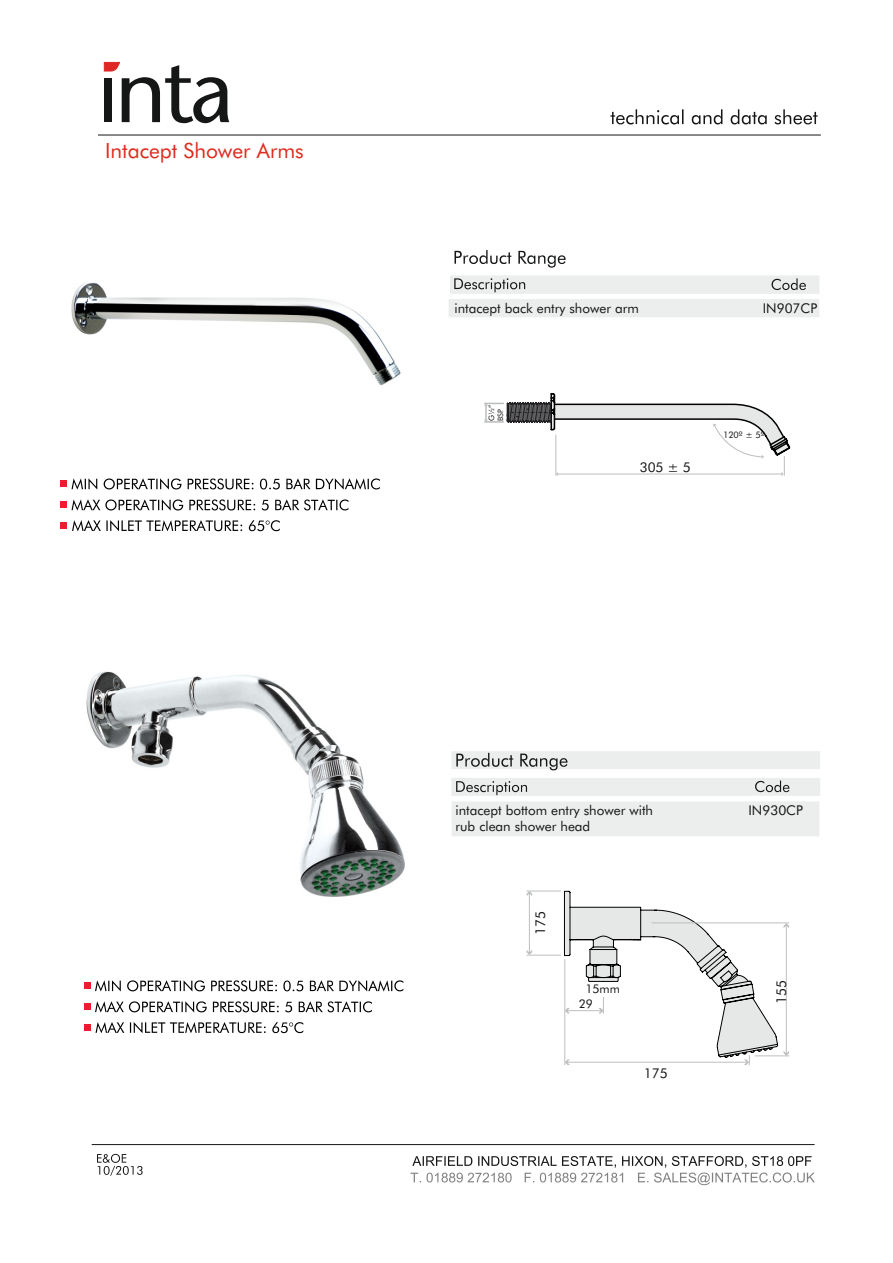
<style>
.page{position:relative;width:893px;height:1263px;background:#fff}
.page>*{position:absolute;margin:0;border:0;box-sizing:border-box;transform-origin:0 0}
.t1{font:21px "Futura BT";color:#dd2b1c}
.t2{font:13.5px/16.2px "Futura BT";color:#151616}
.t3{font:12px/15.6px "Futura BT";color:#151616}
.t4{font:9px "Futura BT";color:#151616}
.t5{font:7.5px/9px "Futura BT";color:#151616}
</style>
<div class="page">
<div style="left:452px;top:801px;width:367px;height:18px;background:#eceded"></div>
<div style="left:452px;top:818px;width:367px;height:18px;background:#eceded"></div>
<div style="left:451px;top:751px;width:369px;height:18px;background:#eceded"></div>
<div style="left:451px;top:778px;width:369px;height:18px;background:#eceded"></div>
<hr style="left:98px;top:135px;width:723px;height:1px;background:#151616">
<svg style="left:610px;top:109px;width:208px;height:15px"></svg>
<hr style="left:92px;top:1144px;width:723px;height:1px;background:#151616">
<svg style="left:104px;top:62px;width:125px;height:61px"></svg>
<svg style="left:456px;top:781px;width:71px;height:14px"></svg>
<svg style="left:755px;top:780px;width:34px;height:12px"></svg>
<svg style="left:456px;top:753px;width:111px;height:17px"></svg>
<div style="left:84px;top:982px;width:6px;height:7px;background:#ed1c2e"></div>
<svg style="left:95px;top:980px;width:308px;height:11px"></svg>
<div style="left:84px;top:1003px;width:6px;height:7px;background:#ed1c2e"></div>
<svg style="left:95px;top:1001px;width:277px;height:11px"></svg>
<div style="left:84px;top:1024px;width:6px;height:7px;background:#ed1c2e"></div>
<svg style="left:96px;top:1022px;width:207px;height:11px"></svg>
<svg style="left:97px;top:1154px;width:46px;height:22px"></svg>
<svg style="left:410px;top:1156px;width:405px;height:29px"></svg>
<svg style="left:454px;top:250px;width:112px;height:18px"></svg>
<div style="left:450px;top:276px;width:369px;height:18px;background:#eceded"></div>
<div style="left:449px;top:299px;width:370px;height:18px;background:#eceded"></div>
<svg style="left:454px;top:278px;width:71px;height:14px"></svg>
<svg style="left:771px;top:278px;width:35px;height:12px"></svg>
<div style="left:60px;top:480px;width:7px;height:7px;background:#ed1c2e"></div>
<svg style="left:72px;top:478px;width:308px;height:12px"></svg>
<div style="left:60px;top:501px;width:7px;height:7px;background:#ed1c2e"></div>
<svg style="left:72px;top:499px;width:276px;height:12px"></svg>
<div style="left:60px;top:522px;width:7px;height:7px;background:#ed1c2e"></div>
<svg style="left:72px;top:520px;width:208px;height:11px"></svg>
<img style="left:71px;top:282px;width:330px;height:104px">
<img style="left:86px;top:671px;width:319px;height:226px">
<svg style="left:484px;top:393px;width:307px;height:83px"></svg>
<hr style="left:529px;top:893px;width:1px;height:60px;background:#bdbfbf">
<svg style="left:527px;top:950px;width:5px;height:5px"></svg>
<svg style="left:527px;top:892px;width:5px;height:4px"></svg>
<hr style="left:526px;top:955px;width:35px;height:1px;background:#bdbfbf">
<hr style="left:526px;top:891px;width:35px;height:1px;background:#bdbfbf">
<svg style="left:564px;top:890px;width:225px;height:175px"></svg>
<hr style="left:651px;top:922px;width:138px;height:1px;background:#bdbfbf">
<h1 class="t1" style="left:105px;top:142px;width:200px">Intacept Shower Arms</h1>
<p class="t2" style="left:454px;top:301px;width:186px">intacept back entry shower arm</p>
<p class="t2" style="left:763px;top:301px;width:56px">IN907CP</p>
<p class="t5" style="left:488px;top:421px;width:18px;rotate:-90deg">G½”<br>BSP</p>
<p class="t2" style="left:640px;top:460px;width:53px">305 ± 5</p>
<p class="t4" style="left:723px;top:431px;width:43px">120º ± 5º</p>
<p class="t2" style="left:455px;top:803px;width:199px">intacept bottom entry shower with rub clean shower head</p>
<p class="t2" style="left:748px;top:804px;width:56px">IN930CP</p>
<p class="t2" style="left:534px;top:935px;width:25px;rotate:-90deg">175</p>
<p class="t3" style="left:579px;top:982px;width:43px;text-indent:7px">15mm<br>29</p>
<p class="t2" style="left:644px;top:1066px;width:25px">175</p>
<p class="t2" style="left:775px;top:1003px;width:25px;rotate:-90deg">155</p>
</div>
